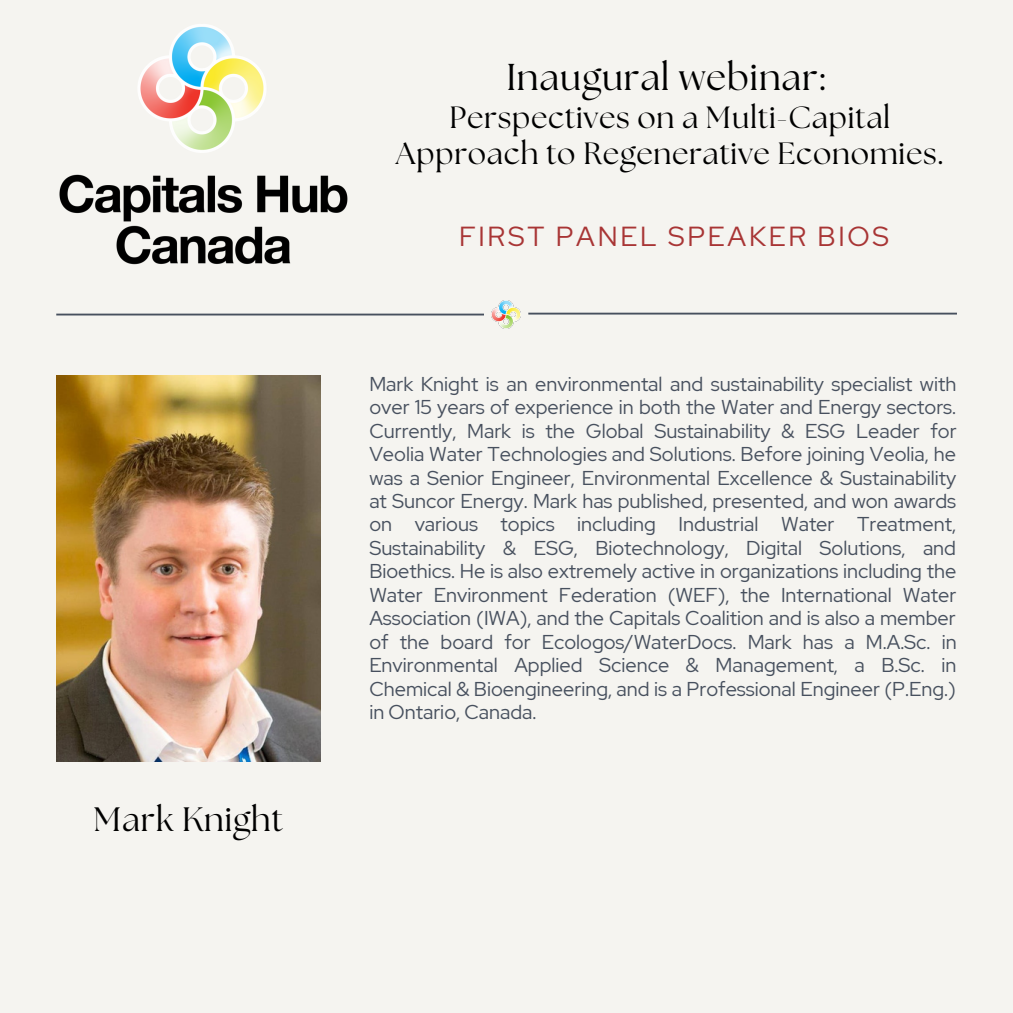
<style>
.page{position:relative;width:1013px;height:1013px;background:#fff}
.page>*{position:absolute;margin:0;border:0;box-sizing:border-box;transform-origin:0 0}
.t1{font:37.25px "The Seasons";letter-spacing:.02em;color:#000}
.t2{font:33.75px "The Seasons";letter-spacing:.02em;color:#000}
.t3{font:30.62px/36.1px "The Seasons";letter-spacing:.02em;color:#000;text-align:center}
.t4{font:27.5px "Red Hat Display";letter-spacing:.1em;color:#a83535}
.t5{font:20px/23.5px "Red Hat Display";color:#47505e;text-align:justify}
</style>
<div class="page">
<div style="left:0;top:0;width:1012px;height:1012px;background:#f5f4f0"></div>
<img style="left:56px;top:376px;width:265px;height:385px">
<hr style="left:56px;top:313px;width:428px;height:2px;background:#47505e">
<hr style="left:528px;top:313px;width:429px;height:1px;background:#47505e">
<img style="left:492px;top:300px;width:28px;height:28px">
<img style="left:59px;top:24px;width:289px;height:241px">
<h2 class="t2" style="left:93px;top:803px;width:191px">Mark Knight</h2>
<h1 class="t1" style="left:506px;top:60px;width:320px">Inaugural webinar:</h1>
<h3 class="t3" style="left:396px;top:101px;width:549px">Perspectives on a Multi-Capital<br>Approach to Regenerative Economies.</h3>
<h3 class="t4" style="left:459px;top:218px;width:431px">FIRST PANEL SPEAKER BIOS</h3>
<p class="t5" style="left:369px;top:372px;width:589px">Mark Knight is an environmental and sustainability specialist with over 15 years of experience in both the Water and Energy sectors.<br>Currently, Mark is the Global Sustainability &amp; ESG Leader for Veolia Water Technologies and Solutions. Before joining Veolia, he was a Senior Engineer, Environmental Excellence &amp; Sustainability at Suncor Energy. Mark has published, presented, and won awards on various topics including Industrial Water Treatment, Sustainability &amp; ESG, Biotechnology, Digital Solutions, and Bioethics. He is also extremely active in organizations including the Water Environment Federation (WEF), the International Water Association (IWA), and the Capitals Coalition and is also a member of the board for Ecologos/WaterDocs. Mark has a M.A.Sc. in Environmental Applied Science &amp; Management, a B.Sc. in Chemical &amp; Bioengineering, and is a Professional Engineer (P.Eng.) in Ontario, Canada.</p>
</div>
